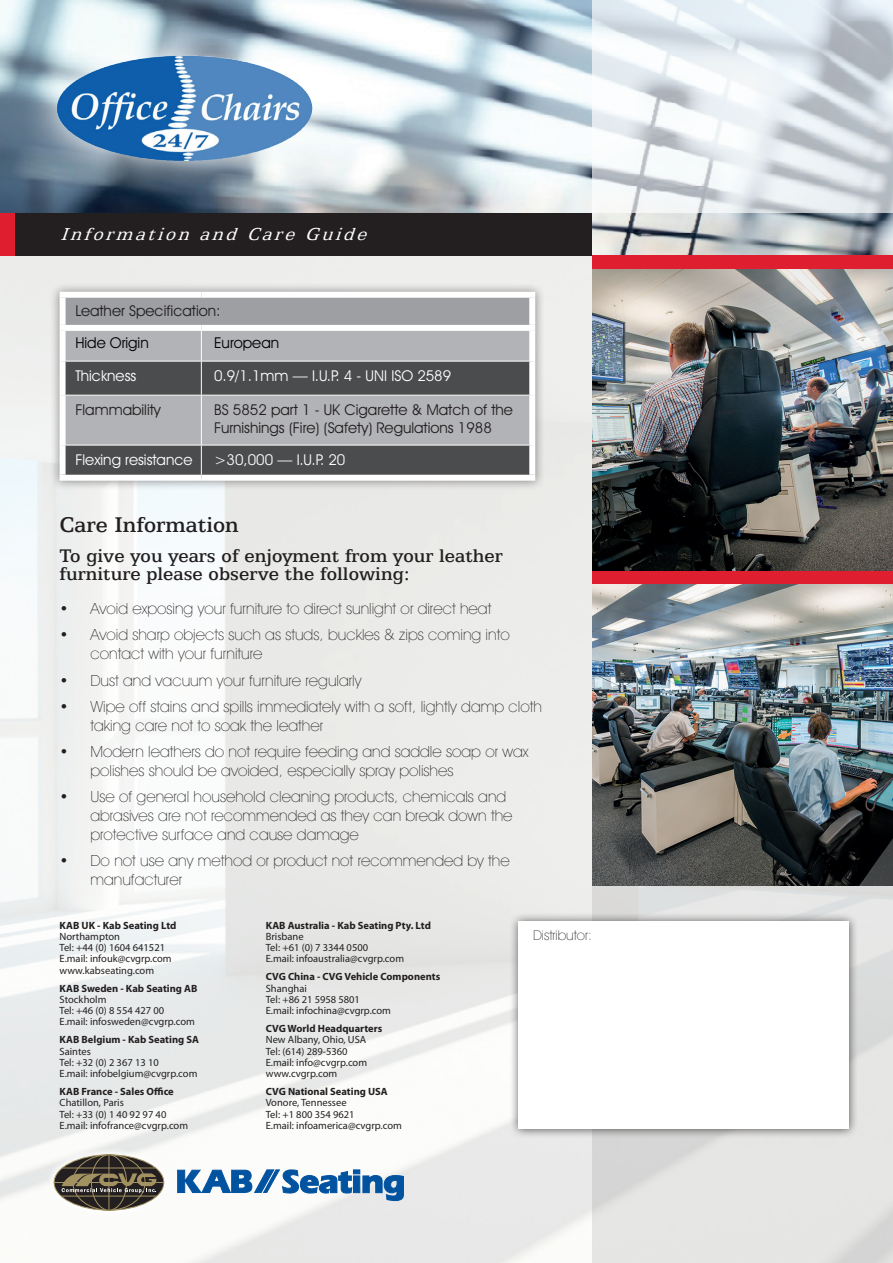
<style>
.page{position:relative;width:893px;height:1263px;background:#fff}
.page>*{position:absolute;margin:0;border:0;box-sizing:border-box;transform-origin:0 0}
.t1{font:500 24px "Egyptian 505 BT";color:#231f20}
.t2{font:500 20.55px/17.9px "Egyptian 505 BT";color:#231f20}
.t3{font:italic 19.5px "Egyptian 505 BT";color:#fff}
.t4{font:200 15.45px/18.9px "Avant Garde IT Cby BT";color:#231f20}
.t5{font:15px/18px "Avant Garde IT Cby BT";color:#231f20}
.t6{font:15px "Avant Garde IT Cby BT";color:#fff}
.t7{font:15px "Avant Garde IT Cby BT";color:#000}
.t8{font:200 13.5px "Avant Garde IT Cby BT";color:#231f20}
.t9{font:10.5px/11.2px "Myriad Pro";color:#231f20}
.t10{font:700 10.5px "Myriad Pro";color:#231f20}
</style>
<div class="page">
<img style="left:0;top:0;width:893px;height:1263px">
<div style="left:592px;top:270px;width:301px;height:993px;background:linear-gradient(to right,#dfe0de,#e5e6e4)"></div>
<div style="left:46px;top:1147px;width:126px;height:71px;background:#fff"></div>
<div style="left:19px;top:16px;width:331px;height:184px;background:#fff;opacity:.96"></div>
<img style="left:57px;top:55px;width:209px;height:106px">
<div style="left:14px;top:213px;width:578px;height:42px;background:#231f20"></div>
<div style="left:592px;top:255px;width:301px;height:15px;background:#df1e30"></div>
<div style="left:592px;top:570px;width:301px;height:14px;background:#df1e30"></div>
<div style="left:0;top:213px;width:14px;height:42px;background:#df1e30"></div>
<svg style="left:177px;top:1169px;width:227px;height:32px"></svg>
<svg style="left:54px;top:1155px;width:110px;height:55px"></svg>
<svg style="left:73px;top:1155px;width:72px;height:55px"></svg>
<svg style="left:91px;top:1155px;width:35px;height:55px"></svg>
<div style="left:91px;top:1155px;width:36px;height:55px;border:1px solid #a29161;border-radius:50%"></div>
<hr style="left:109px;top:1155px;width:1px;height:55px;background:#a29161">
<hr style="left:61px;top:1196px;width:96px;height:1px;background:#a29161">
<hr style="left:62px;top:1168px;width:94px;height:1px;background:#a29161">
<hr style="left:54px;top:1182px;width:110px;height:1px;background:#a29161">
<svg style="left:62px;top:1173px;width:95px;height:20px"></svg>
<div style="left:50px;top:282px;width:495px;height:208px;background:#231f20;opacity:.49"></div>
<div style="left:63px;top:295px;width:469px;height:33px;background:#9d9fa2"></div>
<div style="left:66px;top:331px;width:463px;height:30px;background:#b2b3b7"></div>
<svg style="left:66px;top:362px;width:463px;height:113px;fill:#4b4c4d"></svg>
<hr style="left:201px;top:331px;width:1px;height:30px;background:#fff">
<hr style="left:66px;top:361px;width:135px;height:1px;background:#fff">
<hr style="left:201px;top:361px;width:328px;height:1px;background:#fff">
<hr style="left:201px;top:361px;width:1px;height:34px;background:#fff">
<hr style="left:66px;top:395px;width:135px;height:1px;background:#fff">
<hr style="left:201px;top:395px;width:328px;height:1px;background:#fff">
<hr style="left:201px;top:395px;width:1px;height:50px;background:#fff">
<hr style="left:66px;top:445px;width:135px;height:1px;background:#fff">
<hr style="left:201px;top:445px;width:328px;height:1px;background:#fff">
<hr style="left:201px;top:445px;width:1px;height:30px;background:#fff">
<div style="left:60px;top:292px;width:141px;height:6px;background:#fff"></div>
<div style="left:60px;top:298px;width:6px;height:27px;background:#fff"></div>
<div style="left:201px;top:292px;width:334px;height:6px;background:#fff"></div>
<div style="left:529px;top:298px;width:6px;height:27px;background:#fff"></div>
<div style="left:60px;top:325px;width:141px;height:6px;background:#fff"></div>
<div style="left:60px;top:331px;width:6px;height:30px;background:#fff"></div>
<div style="left:201px;top:325px;width:334px;height:6px;background:#fff"></div>
<div style="left:529px;top:331px;width:6px;height:30px;background:#fff"></div>
<div style="left:60px;top:361px;width:6px;height:34px;background:#fff"></div>
<div style="left:529px;top:361px;width:6px;height:34px;background:#fff"></div>
<div style="left:60px;top:395px;width:6px;height:50px;background:#fff"></div>
<div style="left:529px;top:395px;width:6px;height:50px;background:#fff"></div>
<div style="left:60px;top:445px;width:6px;height:30px;background:#fff"></div>
<div style="left:529px;top:445px;width:6px;height:30px;background:#fff"></div>
<div style="left:60px;top:475px;width:141px;height:6px;background:#fff"></div>
<div style="left:201px;top:475px;width:334px;height:6px;background:#fff"></div>
<svg style="left:592px;top:0;width:301px;height:213px"></svg>
<div style="left:509px;top:912px;width:350px;height:226px;background:#231f20;opacity:.75"></div>
<div style="left:519px;top:922px;width:330px;height:207px;background:#fff"></div>
<img style="left:592px;top:584px;width:301px;height:301px">
<img style="left:592px;top:270px;width:301px;height:300px">
<p class="t3" style="left:61px;top:223px;width:314px">Information and Care Guide</p>
<p class="t5" style="left:75px;top:302px;width:147px">Leather Specification:</p>
<p class="t7" style="left:75px;top:333px;width:75px">Hide Origin</p>
<p class="t7" style="left:214px;top:333px;width:67px">European</p>
<p class="t6" style="left:75px;top:367px;width:63px">Thickness</p>
<p class="t6" style="left:214px;top:367px;width:239px">0.9/1.1mm — I.U.P. 4 - UNI ISO 2589</p>
<p class="t5" style="left:75px;top:401px;width:87px">Flammability</p>
<p class="t5" style="left:214px;top:401px;width:300px">BS 5852 part 1 - UK Cigarette &amp; Match of the<br>Furnishings (Fire) (Safety) Regulations 1988</p>
<p class="t6" style="left:75px;top:451px;width:119px">Flexing resistance</p>
<p class="t6" style="left:214px;top:451px;width:133px">&gt;30,000 — I.U.P. 20</p>
<h1 class="t1" style="left:60px;top:511px;width:181px">Care Information</h1>
<h2 class="t2" style="left:60px;top:546px;width:445px">To give you years of enjoyment from your leather furniture please observe the following:</h2>
<p class="t4" style="left:60px;top:599px;width:433px">• Avoid exposing your furniture to direct sunlight or direct heat</p>
<p class="t4" style="left:90px;top:625px;width:421px;text-indent:-31px">• Avoid sharp objects such as studs, buckles &amp; zips coming into contact with your furniture</p>
<p class="t4" style="left:60px;top:670px;width:303px">• Dust and vacuum your furniture regularly</p>
<p class="t4" style="left:90px;top:697px;width:453px;text-indent:-31px">• Wipe off stains and spills immediately with a soft, lightly damp cloth taking care not to soak the leather</p>
<p class="t4" style="left:90px;top:742px;width:439px;text-indent:-31px">• Modern leathers do not require feeding and saddle soap or wax polishes should be avoided, especially spray polishes</p>
<p class="t4" style="left:90px;top:787px;width:424px;text-indent:-31px">• Use of general household cleaning products, chemicals and abrasives are not recommended as they can break down the protective surface and cause damage</p>
<p class="t4" style="left:90px;top:851px;width:421px;text-indent:-31px">• Do not use any method or product not recommended by the manufacturer</p>
<p class="t10" style="left:60px;top:918px;width:118px">KAB UK - Kab Seating Ltd</p>
<p class="t9" style="left:60px;top:931px;width:114px">Northampton<br>Tel: +44 (0) 1604 641521<br>E.mail: infouk@cvgrp.com www.kabseating.com</p>
<p class="t10" style="left:60px;top:981px;width:139px">KAB Sweden - Kab Seating AB</p>
<p class="t9" style="left:60px;top:994px;width:137px">Stockholm<br>Tel: +46 (0) 8 554 427 00<br>E.mail: infosweden@cvgrp.com</p>
<p class="t10" style="left:60px;top:1033px;width:141px">KAB Belgium - Kab Seating SA</p>
<p class="t9" style="left:60px;top:1045px;width:139px">Saintes<br>Tel: +32 (0) 2 367 13 10<br>E.mail: infobelgium@cvgrp.com</p>
<p class="t10" style="left:60px;top:1085px;width:116px">KAB France - Sales Office</p>
<p class="t9" style="left:60px;top:1097px;width:130px">Chatillon, Paris<br>Tel: +33 (0) 1 40 92 97 40<br>E.mail: infofrance@cvgrp.com</p>
<p class="t10" style="left:266px;top:918px;width:167px">KAB Australia - Kab Seating Pty. Ltd</p>
<p class="t9" style="left:266px;top:931px;width:140px">Brisbane<br>Tel: +61 (0) 7 3344 0500<br>E.mail: infoaustralia@cvgrp.com</p>
<p class="t10" style="left:266px;top:970px;width:176px">CVG China - CVG Vehicle Components</p>
<p class="t9" style="left:266px;top:982px;width:127px">Shanghai<br>Tel: +86 21 5958 5801<br>E.mail: infochina@cvgrp.com</p>
<p class="t10" style="left:266px;top:1022px;width:118px">CVG World Headquarters</p>
<p class="t9" style="left:266px;top:1034px;width:103px">New Albany, Ohio, USA<br>Tel: (614) 289-5360<br>E.mail: info@cvgrp.com www.cvgrp.com</p>
<p class="t10" style="left:266px;top:1085px;width:124px">CVG National Seating USA</p>
<p class="t9" style="left:266px;top:1097px;width:138px">Vonore, Tennessee<br>Tel: +1 800 354 9621<br>E.mail: infoamerica@cvgrp.com</p>
<p class="t8" style="left:533px;top:926px;width:60px">Distributor:</p>
</div>
